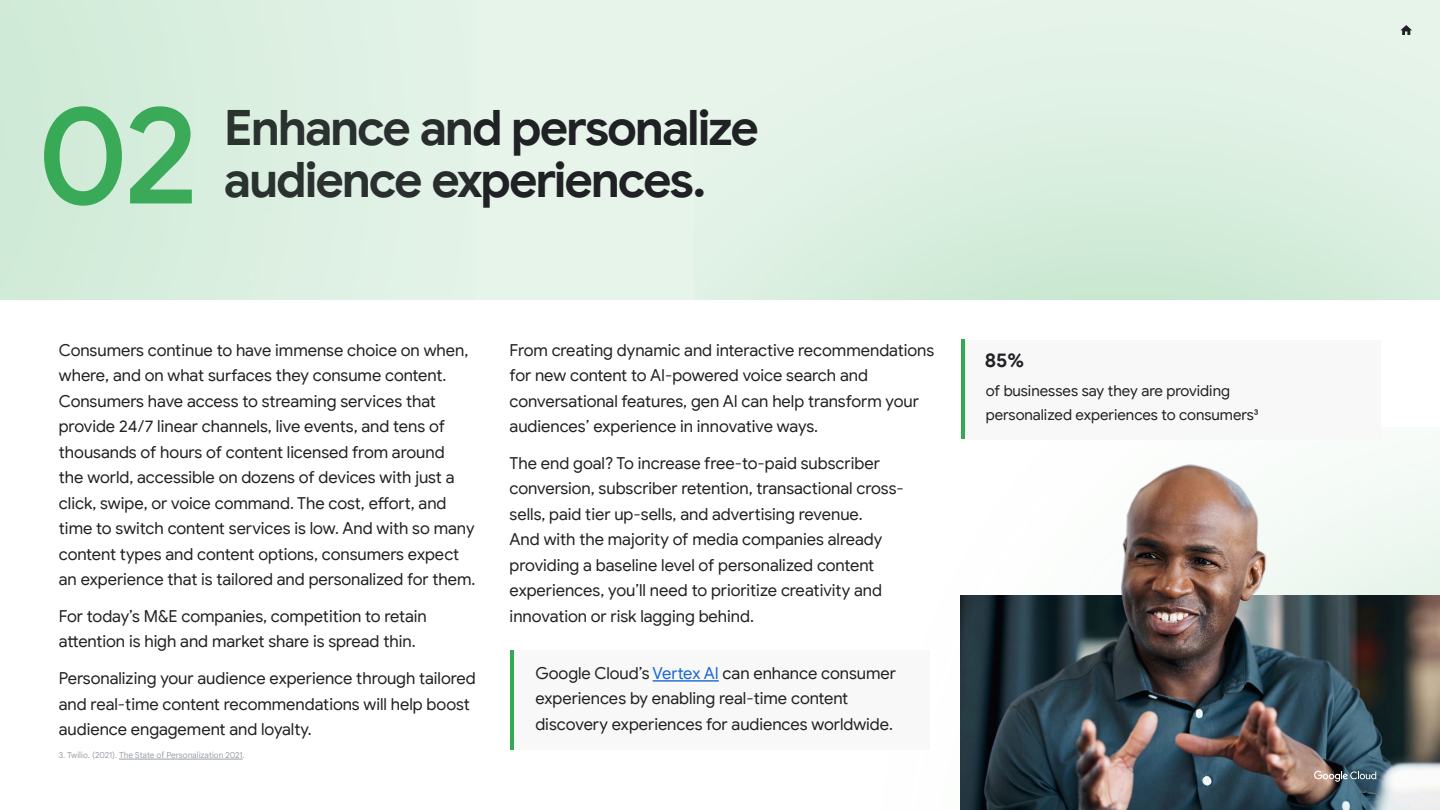
<style>
.page{position:relative;width:1440px;height:810px;background:#fff}
.page>*{position:absolute;margin:0;border:0;box-sizing:border-box;transform-origin:0 0}
.t1{font:500 138.75px "Google Sans";color:#34a853}
.t2{font:700 48.75px/52.5px "Google Sans";letter-spacing:-.045em;color:#202124}
.t3{font:700 19.5px "Google Sans";color:#202124}
.t4{font:16.5px/25.5px "Google Sans";color:#202124}
.t5{font:15px/24px "Google Sans";color:#202124}
.t6{font:8.25px "Google Sans Text";letter-spacing:-.005em;color:#9aa0a6}
.s1{color:#1967d2}
</style>
<div class="page">
<svg style="left:0;top:0;width:1440px;height:300px;background:#ddf0e2"></svg>
<img style="left:960px;top:465px;width:480px;height:345px">
<hr style="left:961px;top:340px;width:4px;height:99px;background:#34a853">
<hr style="left:510px;top:650px;width:4px;height:99px;background:#34a853">
<hr style="left:653px;top:680px;width:66px;height:2px;background:#1967d2">
<img style="left:961px;top:596px;width:479px;height:214px">
<hr style="left:119px;top:759px;width:124px;height:1px;background:#9aa0a6">
<img style="left:1018px;top:464px;width:402px;height:346px">
<svg style="left:1400px;top:25px;width:12px;height:10px"></svg>
<svg style="left:1314px;top:771px;width:62px;height:11px"></svg>
<h1 class="t1" style="left:37px;top:70px;width:163px">02</h1>
<h2 class="t2" style="left:224px;top:102px;width:537px">Enhance and personalize audience experiences.</h2>
<p class="t4" style="left:59px;top:337px;width:418px">Consumers continue to have immense choice on when, where, and on what surfaces they consume content.<br>Consumers have access to streaming services that provide 24/7 linear channels, live events, and tens of thousands of hours of content licensed from around<br>the world, accessible on dozens of devices with just a click, swipe, or voice command. The cost, effort, and time to switch content services is low. And with so many content types and content options, consumers expect an experience that is tailored and personalized for them.</p>
<p class="t4" style="left:59px;top:603px;width:370px">For today’s M&amp;E companies, competition to retain attention is high and market share is spread thin.</p>
<p class="t4" style="left:59px;top:665px;width:418px">Personalizing your audience experience through tailored and real-time content recommendations will help boost audience engagement and loyalty.</p>
<p class="t6" style="left:59px;top:749px;width:187px">3. Twilio. (2021). The State of Personalization 2021.</p>
<p class="t4" style="left:510px;top:337px;width:426px">From creating dynamic and interactive recommendations for new content to AI-powered voice search and conversational features, gen AI can help transform your audiences’ experience in innovative ways.</p>
<p class="t4" style="left:510px;top:450px;width:396px">The end goal? To increase free-to-paid subscriber conversion, subscriber retention, transactional cross&shy;sells, paid tier up-sells, and advertising revenue.<br>And with the majority of media companies already providing a baseline level of personalized content experiences, you’ll need to prioritize creativity and innovation or risk lagging behind.</p>
<p class="t4" style="left:535px;top:660px;width:362px">Google Cloud’s <span class="s1">Vertex AI</span> can enhance consumer experiences by enabling real-time content discovery experiences for audiences worldwide.</p>
<p class="t3" style="left:985px;top:348px;width:41px">85%</p>
<p class="t5" style="left:986px;top:379px;width:274px">of businesses say they are providing personalized experiences to consumers3</p>
</div>
